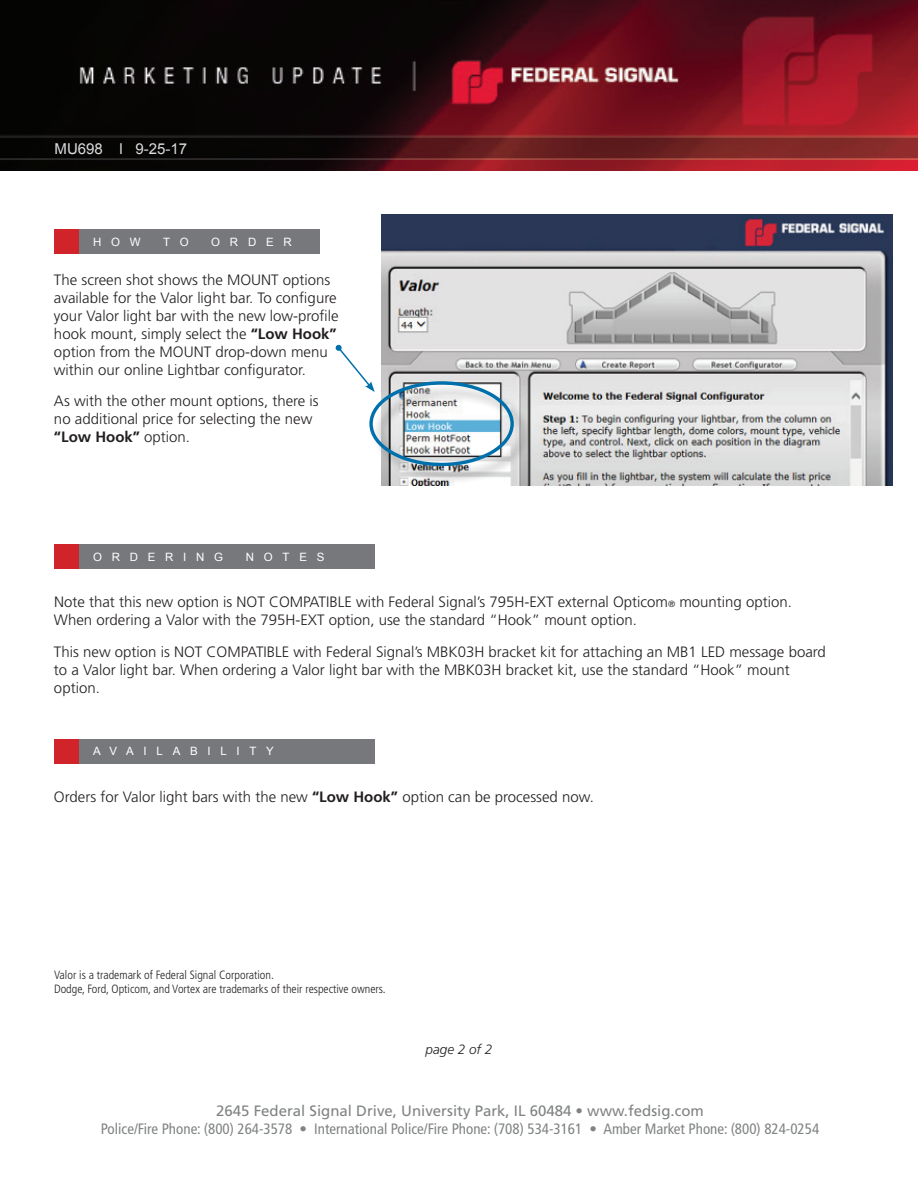
<style>
.page{position:relative;width:918px;height:1188px;background:#fff}
.page>*{position:absolute;margin:0;border:0;box-sizing:border-box;transform-origin:0 0}
.t1{font:300 15px/18px "Frutiger";color:#231f20}
.t2{font:condensed 15px "Frutiger";color:#808384}
.t3{font:15px "Frutiger";color:#808384}
.t4{font:15px "Arial";color:#dcdddf}
.t5{font:italic 300 13.5px "Frutiger";color:#231f20}
.t6{font:300 condensed 12px/14.4px "Frutiger";color:#231f20}
.t7{font:11.55px "Arial";letter-spacing:.85em;color:#fff}
.s1{font-weight:700}
.s2{font-size:9px}
</style>
<div class="page">
<img style="left:381px;top:214px;width:511px;height:272px">
<img style="left:0;top:0;width:918px;height:171px">
<div style="left:54px;top:544px;width:26px;height:25px;background:#d1232a"></div>
<div style="left:54px;top:739px;width:26px;height:25px;background:#d1232a"></div>
<div style="left:79px;top:544px;width:296px;height:25px;background:#76787b"></div>
<div style="left:79px;top:739px;width:296px;height:25px;background:#76787b"></div>
<div style="left:54px;top:230px;width:26px;height:24px;background:#d1232a"></div>
<div style="left:79px;top:230px;width:241px;height:24px;background:#76787b"></div>
<div style="left:372px;top:383px;width:160px;height:101px;background:#231f20;opacity:.35"></div>
<div style="left:369px;top:381px;width:145px;height:85px;border:3px solid #0070ac;border-radius:50%"></div>
<svg style="left:336px;top:345px;width:39px;height:47px"></svg>
<p class="t4" style="left:55px;top:139px;width:134px">MU698 l 9-25-17</p>
<p class="t7" style="left:93px;top:234px;width:49px">HOW</p>
<p class="t7" style="left:163px;top:234px;width:27px">T O</p>
<p class="t7" style="left:211px;top:234px;width:82px">ORDER</p>
<p class="t1" style="left:54px;top:271px;width:286px">The screen shot shows the MOUNT options available for the Valor light bar. To configure your Valor light bar with the new low-profile hook mount, simply select the <span class="s1">“Low Hook” </span>option from the MOUNT drop-down menu within our online Lightbar configurator.</p>
<p class="t1" style="left:54px;top:392px;width:266px">As with the other mount options, there is no additional price for selecting the new <span class="s1">“Low Hook”</span> option.</p>
<p class="t7" style="left:93px;top:549px;width:132px">ORDERING</p>
<p class="t7" style="left:246px;top:549px;width:80px">NOTES</p>
<p class="t1" style="left:54px;top:593px;width:739px">Note that this new option is NOT COMPATIBLE with Federal Signal’s 795H-EXT external Opticom<span class="s2">®</span> mounting option.<br>When ordering a Valor with the 795H-EXT option, use the standard “Hook” mount option.</p>
<p class="t1" style="left:54px;top:643px;width:773px">This new option is NOT COMPATIBLE with Federal Signal’s MBK03H bracket kit for attaching an MB1 LED message board to a Valor light bar. When ordering a Valor light bar with the MBK03H bracket kit, use the standard “Hook” mount option.</p>
<p class="t7" style="left:93px;top:744px;width:182px">AVAILABILITY</p>
<p class="t1" style="left:54px;top:788px;width:541px">Orders for Valor light bars with the new <span class="s1">“Low Hook”</span> option can be processed now.</p>
<p class="t6" style="left:54px;top:968px;width:333px">Valor is a trademark of Federal Signal Corporation.<br>Dodge, Ford, Opticom, and Vortex are trademarks of their respective owners.</p>
<p class="t5" style="left:426px;top:1041px;width:68px">page 2 of 2</p>
<p class="t3" style="left:216px;top:1102px;width:489px">2645 Federal Signal Drive, University Park, IL 60484 • www.fedsig.com</p>
<p class="t2" style="left:101px;top:1120px;width:720px">Police/Fire Phone: (800) 264-3578 • International Police/Fire Phone: (708) 534-3161 • Amber Market Phone: (800) 824-0254</p>
</div>
